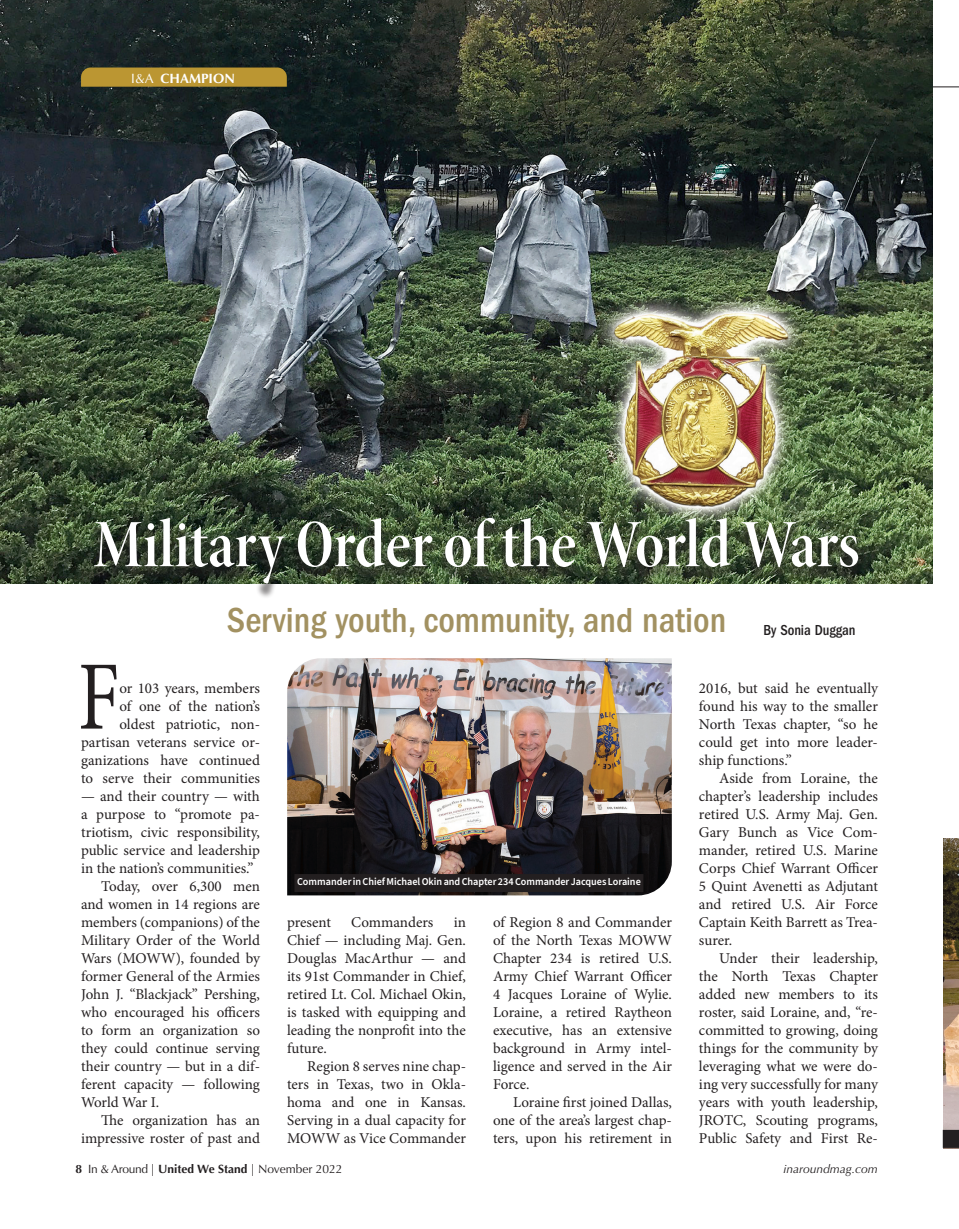
<style>
.page{position:relative;width:959px;height:1229px;background:#fff}
.page>*{position:absolute;margin:0;border:0;box-sizing:border-box;transform-origin:0 0}
.t1{font:98.1px "Minion Pro";color:#231f20;scale:.8 1}
.t2{font:69px "Minion Pro Semibold Cn Disp";letter-spacing:-.005em;color:#fff}
.t3{font:500 condensed 36px "Franklin Gothic LT Pro";color:#a29161}
.t4{font:15px/18px "Minion Pro";letter-spacing:-.005em;color:#231f20;text-align:justify}
.t5{font:500 condensed 15px "Franklin Gothic LT Pro";letter-spacing:-.005em;color:#231f20}
.t6{font:700 13.5px "Optima";color:#fff}
.t7{font:12px "Optima";letter-spacing:-.005em;color:#231f20}
.t8{font:italic 12px "Optima";color:#231f20}
.t9{font:600 10.5px "Source Sans Pro";color:#fff}
.s1{font-weight:400}
.s2{font-weight:700}
</style>
<div class="page">
<hr style="left:81px;top:87px;width:877px;height:1px;background:#231f20">
<img style="left:0;top:0;width:932px;height:583px">
<div style="left:81px;top:68px;width:206px;height:19px;background:#bb9632"></div>
<div style="left:86px;top:518px;width:779px;height:81px;background:#231f20;opacity:.5"></div>
<img style="left:287px;top:658px;width:384px;height:237px">
<img style="left:943px;top:838px;width:15px;height:310px">
<div style="left:294px;top:874px;width:349px;height:18px;background:#231f20"></div>
<div style="left:942px;top:1129px;width:16px;height:18px;background:#231f20"></div>
<p class="t6" style="left:131px;top:71px;width:105px"><span class="s1">I&amp;A</span> CHAMPION</p>
<h2 class="t2" style="left:93px;top:500px;width:767px">Military Order of the World Wars</h2>
<h3 class="t3" style="left:227px;top:599px;width:501px">Serving youth, community, and nation</h3>
<p class="t5" style="left:763px;top:622px;width:94px">By Sonia Duggan</p>
<h1 class="t1" style="left:78px;top:631px;width:53px">F</h1>
<p class="t4" style="left:81px;top:679px;width:180px;text-align:right">or 103 years, members<br>of one of the nation’s oldest patriotic, non&shy;partisan veterans service or&shy;ganizations have continued to serve their communities</p>
<p class="t4" style="left:81px;top:787px;width:180px">— and their country — with</p>
<p class="t4" style="left:81px;top:805px;width:180px">a purpose to “promote pa-</p>
<p class="t4" style="left:81px;top:823px;width:180px">triotism, civic responsibility,</p>
<p class="t4" style="left:81px;top:841px;width:180px">public service and leadership</p>
<p class="t4" style="left:81px;top:859px;width:174px">in the nation’s communities.”</p>
<p class="t4" style="left:101px;top:877px;width:160px">Today, over 6,300 men</p>
<p class="t4" style="left:81px;top:895px;width:180px">and women in 14 regions are</p>
<p class="t4" style="left:81px;top:913px;width:180px">members (companions) of the</p>
<p class="t4" style="left:81px;top:931px;width:180px">Military Order of the World</p>
<p class="t4" style="left:81px;top:949px;width:180px">Wars (MOWW), founded by</p>
<p class="t4" style="left:81px;top:967px;width:180px">former General of the Armies</p>
<p class="t4" style="left:81px;top:985px;width:180px">John J. “Blackjack” Pershing,</p>
<p class="t4" style="left:81px;top:1003px;width:180px">who encouraged his officers</p>
<p class="t4" style="left:81px;top:1021px;width:180px">to form an organization so</p>
<p class="t4" style="left:81px;top:1039px;width:180px">they could continue serving</p>
<p class="t4" style="left:81px;top:1057px;width:180px">their country — but in a dif-</p>
<p class="t4" style="left:81px;top:1075px;width:180px">ferent capacity — following</p>
<p class="t4" style="left:81px;top:1093px;width:80px">World War I.</p>
<p class="t4" style="left:101px;top:1111px;width:160px">The organization has an</p>
<p class="t4" style="left:81px;top:1129px;width:180px">impressive roster of past and</p>
<p class="t9" style="left:297px;top:874px;width:345px">Commander in Chief Michael Okin and Chapter 234 Commander Jacques Loraine</p>
<p class="t4" style="left:287px;top:913px;width:45px">present</p>
<p class="t4" style="left:351px;top:913px;width:84px">Commanders</p>
<p class="t4" style="left:287px;top:913px;width:180px;text-indent:167px">in Chief — including Maj. Gen.<br>Douglas MacArthur — and its 91st Commander in Chief, retired Lt. Col. Michael Okin, is tasked with equipping and leading the nonprofit into the future.</p>
<p class="t4" style="left:287px;top:1057px;width:180px;text-indent:20px">Region 8 serves nine chap&shy;ters in Texas, two in Okla&shy;homa and one in Kansas.<br>Serving in a dual capacity for MOWW as Vice Commander</p>
<p class="t4" style="left:493px;top:913px;width:180px">of Region 8 and Commander of the North Texas MOWW Chapter 234 is retired U.S.<br>Army Chief Warrant Officer 4 Jacques Loraine of Wylie.<br>Loraine, a retired Raytheon executive, has an extensive background in Army intel&shy;ligence and served in the Air Force.</p>
<p class="t4" style="left:493px;top:1093px;width:180px;text-indent:20px">Loraine first joined Dallas, one of the area’s largest chap&shy;ters, upon his retirement in</p>
<p class="t4" style="left:699px;top:679px;width:180px">2016, but said he eventually found his way to the smaller North Texas chapter, “so he could get into more leader&shy;ship functions.”</p>
<p class="t4" style="left:699px;top:769px;width:180px;text-indent:20px">Aside from Loraine, the chapter’s leadership includes retired U.S. Army Maj. Gen.<br>Gary Bunch as Vice Com&shy;mander, retired U.S. Marine Corps Chief Warrant Officer 5 Quint Avenetti as Adjutant and retired U.S. Air Force Captain Keith Barrett as Trea&shy;surer.</p>
<p class="t4" style="left:699px;top:949px;width:180px;text-indent:20px">Under their leadership, the North Texas Chapter added new members to its roster, said Loraine, and, “re&shy;committed to growing, doing things for the community by leveraging what we were do&shy;ing very successfully for many years with youth leadership, JROTC, Scouting programs, Public Safety and First Re-</p>
<p class="t7" style="left:75px;top:1161px;width:268px"><span class="s2">8</span> In &amp; Around | <span class="s2">United We Stand</span> | November 2022</p>
<p class="t8" style="left:783px;top:1161px;width:96px">inaroundmag.com</p>
</div>
